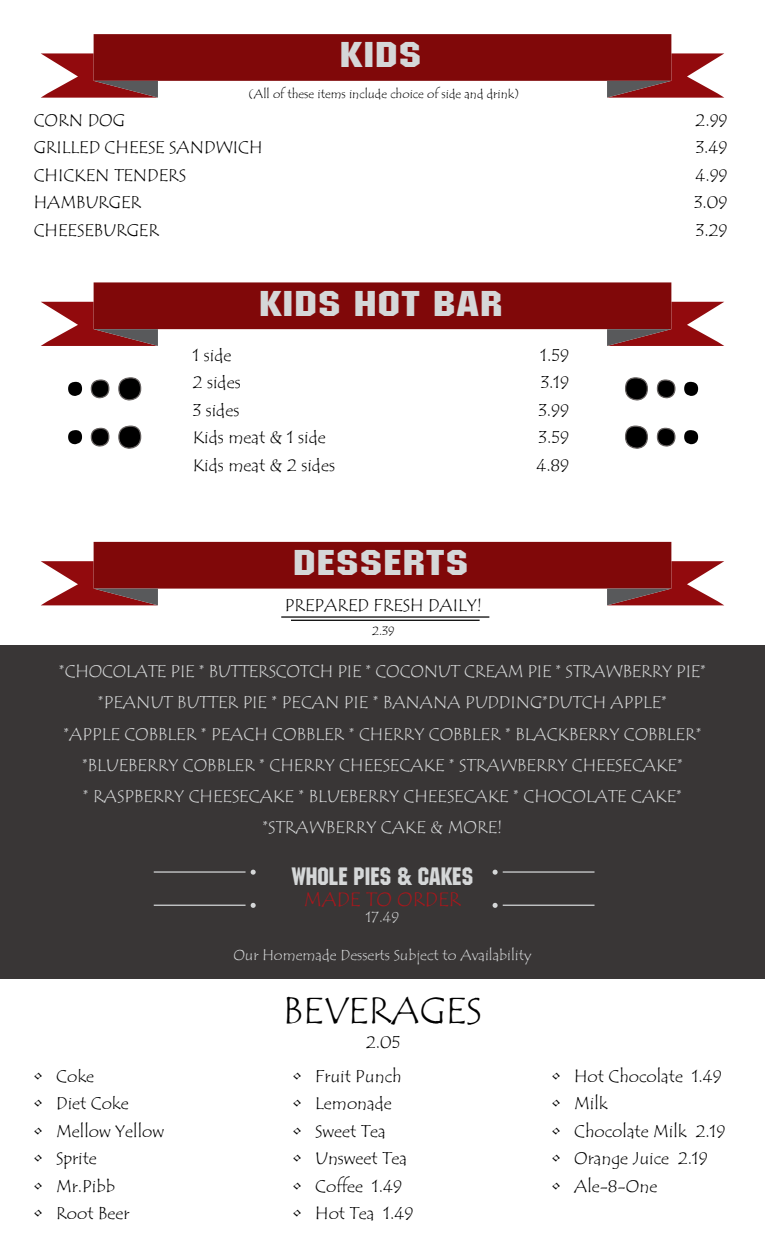
<style>
.page{position:relative;width:765px;height:1260px;background:#fff}
.page>*{position:absolute;margin:0;border:0;box-sizing:border-box;transform-origin:0 0}
.t1{font:37.5px "Tempus Sans ITC";color:#000}
.t2{font:35.62px "Machine IT Cby BT";letter-spacing:.02em;color:#d5d7d8;scale:1.37 1}
.t3{font:25px "Machine IT Cby BT";color:#d5d7d8}
.t4{font:20px "Tempus Sans ITC";color:#a8171c}
.t5{font:17.5px "Tempus Sans ITC";color:#000}
.t6{font:17.5px/31.2px "Tempus Sans ITC";color:#d5d7d8;text-align:center}
.t7{font:15px "Tempus Sans ITC";color:#d5d7d8}
.t8{font:12.5px "Tempus Sans ITC";color:#000}
</style>
<div class="page">
<svg style="left:41px;top:34px;width:683px;height:64px"></svg>
<svg style="left:41px;top:282px;width:683px;height:64px"></svg>
<svg style="left:41px;top:542px;width:683px;height:63px"></svg>
<div style="left:0;top:646px;width:765px;height:333px;background:#393636"></div>
<div style="left:119px;top:378px;width:22px;height:22px;background:#000;border-radius:10px"></div>
<div style="left:118px;top:377px;width:23px;height:24px;border:1px solid #645f5e;border-radius:10px"></div>
<div style="left:91px;top:380px;width:18px;height:18px;background:#000;border-radius:8px"></div>
<div style="left:91px;top:379px;width:18px;height:19px;border:1px solid #645f5e;border-radius:8px"></div>
<div style="left:68px;top:382px;width:14px;height:14px;background:#000;border-radius:7px"></div>
<div style="left:626px;top:378px;width:21px;height:22px;background:#000;border-radius:10px"></div>
<div style="left:625px;top:377px;width:23px;height:24px;border:1px solid #645f5e;border-radius:10px"></div>
<div style="left:657px;top:380px;width:18px;height:18px;background:#000;border-radius:8px"></div>
<div style="left:657px;top:379px;width:19px;height:19px;border:1px solid #645f5e;border-radius:8px"></div>
<div style="left:684px;top:382px;width:14px;height:14px;background:#000;border-radius:7px"></div>
<div style="left:119px;top:426px;width:22px;height:22px;background:#000;border-radius:10px"></div>
<div style="left:118px;top:426px;width:23px;height:23px;border:1px solid #645f5e;border-radius:10px"></div>
<div style="left:91px;top:428px;width:18px;height:18px;background:#000;border-radius:8px"></div>
<div style="left:91px;top:428px;width:18px;height:19px;border:1px solid #645f5e;border-radius:8px"></div>
<div style="left:68px;top:430px;width:14px;height:14px;background:#000;border-radius:7px"></div>
<div style="left:626px;top:426px;width:21px;height:22px;background:#000;border-radius:10px"></div>
<div style="left:625px;top:426px;width:23px;height:23px;border:1px solid #645f5e;border-radius:10px"></div>
<div style="left:657px;top:428px;width:18px;height:18px;background:#000;border-radius:8px"></div>
<div style="left:657px;top:428px;width:19px;height:19px;border:1px solid #645f5e;border-radius:8px"></div>
<div style="left:684px;top:430px;width:14px;height:14px;background:#000;border-radius:7px"></div>
<hr style="left:291px;top:620px;width:189px;height:1px;background:#000">
<hr style="left:281px;top:616px;width:208px;height:2px;background:#000">
<hr style="left:154px;top:871px;width:92px;height:2px;background:#d5d7d8">
<svg style="left:251px;top:870px;width:5px;height:5px"></svg>
<hr style="left:154px;top:905px;width:92px;height:1px;background:#d5d7d8">
<svg style="left:251px;top:903px;width:5px;height:5px"></svg>
<hr style="left:503px;top:871px;width:92px;height:2px;background:#d5d7d8">
<svg style="left:493px;top:870px;width:5px;height:5px"></svg>
<hr style="left:503px;top:905px;width:92px;height:1px;background:#d5d7d8">
<svg style="left:493px;top:903px;width:5px;height:5px"></svg>
<h2 class="t2" style="left:340px;top:34px;width:61px">KIDS</h2>
<p class="t8" style="left:249px;top:86px;width:273px">(All of these items include choice of side and drink)</p>
<p class="t5" style="left:34px;top:109px;width:93px">CORN DOG</p>
<p class="t5" style="left:696px;top:109px;width:33px">2.99</p>
<p class="t5" style="left:34px;top:136px;width:230px">GRILLED CHEESE SANDWICH</p>
<p class="t5" style="left:696px;top:136px;width:33px">3.49</p>
<p class="t5" style="left:34px;top:164px;width:154px">CHICKEN TENDERS</p>
<p class="t5" style="left:695px;top:164px;width:34px">4.99</p>
<p class="t5" style="left:34px;top:191px;width:109px">HAMBURGER</p>
<p class="t5" style="left:694px;top:191px;width:35px">3.09</p>
<p class="t5" style="left:34px;top:219px;width:127px">CHEESEBURGER</p>
<p class="t5" style="left:696px;top:219px;width:33px">3.29</p>
<h2 class="t2" style="left:259px;top:282px;width:179px">KIDS HOT BAR</h2>
<p class="t5" style="left:193px;top:344px;width:40px">1 side</p>
<p class="t5" style="left:540px;top:344px;width:30px">1.59</p>
<p class="t5" style="left:193px;top:371px;width:49px">2 sides</p>
<p class="t5" style="left:541px;top:371px;width:30px">3.19</p>
<p class="t5" style="left:193px;top:399px;width:48px">3 sides</p>
<p class="t5" style="left:538px;top:399px;width:32px">3.99</p>
<p class="t5" style="left:193px;top:426px;width:135px">Kids meat &amp; 1 side</p>
<p class="t5" style="left:539px;top:426px;width:32px">3.59</p>
<p class="t5" style="left:193px;top:454px;width:144px">Kids meat &amp; 2 sides</p>
<p class="t5" style="left:537px;top:454px;width:34px">4.89</p>
<h2 class="t2" style="left:293px;top:541px;width:129px">DESSERTS</h2>
<p class="t5" style="left:285px;top:594px;width:21px">Prepared</p>
<p class="t5" style="left:374px;top:594px;width:20px">Fresh</p>
<p class="t5" style="left:428px;top:594px;width:22px">Daily</p>
<p class="t5" style="left:477px;top:594px;width:7px">!</p>
<p class="t8" style="left:372px;top:623px;width:24px">2.39</p>
<p class="t6" style="left:59px;top:656px;width:649px">*CHOCOLATE PIE * BUTTERSCOTCH PIE * COCONUT CREAM PIE * STRAWBERRY PIE* *PEANUT BUTTER PIE * PECAN PIE * BANANA PUDDING*DUTCH APPLE*<br>*APPLE COBBLER * PEACH COBBLER * CHERRY COBBLER * BLACKBERRY COBBLER* *BLUEBERRY COBBLER * CHERRY CHEESECAKE * STRAWBERRY CHEESECAKE*<br>* RASPBERRY CHEESECAKE * BLUEBERRY CHEESECAKE * CHOCOLATE CAKE* *STRAWBERRY CAKE &amp; MORE!</p>
<h3 class="t3" style="left:292px;top:861px;width:183px">WHOLE PIES &amp; CAKES</h3>
<p class="t4" style="left:304px;top:887px;width:159px">MADE TO ORDER</p>
<p class="t7" style="left:366px;top:908px;width:35px">17.49</p>
<p class="t7" style="left:233px;top:945px;width:300px">Our Homemade Desserts Subject to Availability</p>
<h1 class="t1" style="left:283px;top:987px;width:200px">BEVERAGES</h1>
<p class="t5" style="left:34px;top:1065px;width:62px">• Coke</p>
<p class="t5" style="left:34px;top:1092px;width:97px">• Diet Coke</p>
<p class="t5" style="left:34px;top:1120px;width:132px">• Mellow Yellow</p>
<p class="t5" style="left:34px;top:1147px;width:65px">• Sprite</p>
<p class="t5" style="left:34px;top:1175px;width:83px">• Mr.Pibb</p>
<p class="t5" style="left:34px;top:1202px;width:97px">• Root Beer</p>
<p class="t5" style="left:366px;top:1032px;width:36px">2.05</p>
<p class="t5" style="left:293px;top:1065px;width:110px">• Fruit Punch</p>
<p class="t5" style="left:293px;top:1092px;width:101px">• Lemonade</p>
<p class="t5" style="left:293px;top:1120px;width:94px">• Sweet Tea</p>
<p class="t5" style="left:293px;top:1147px;width:116px">• Unsweet Tea</p>
<p class="t5" style="left:293px;top:1175px;width:111px">• Coffee 1.49</p>
<p class="t5" style="left:293px;top:1202px;width:122px">• Hot Tea 1.49</p>
<p class="t5" style="left:552px;top:1065px;width:172px">• Hot Chocolate 1.49</p>
<p class="t5" style="left:552px;top:1092px;width:58px">• Milk</p>
<p class="t5" style="left:552px;top:1120px;width:175px">• Chocolate Milk 2.19</p>
<p class="t5" style="left:552px;top:1147px;width:158px">• Orange Juice 2.19</p>
<p class="t5" style="left:552px;top:1175px;width:107px">• Ale-8-One</p>
</div>
